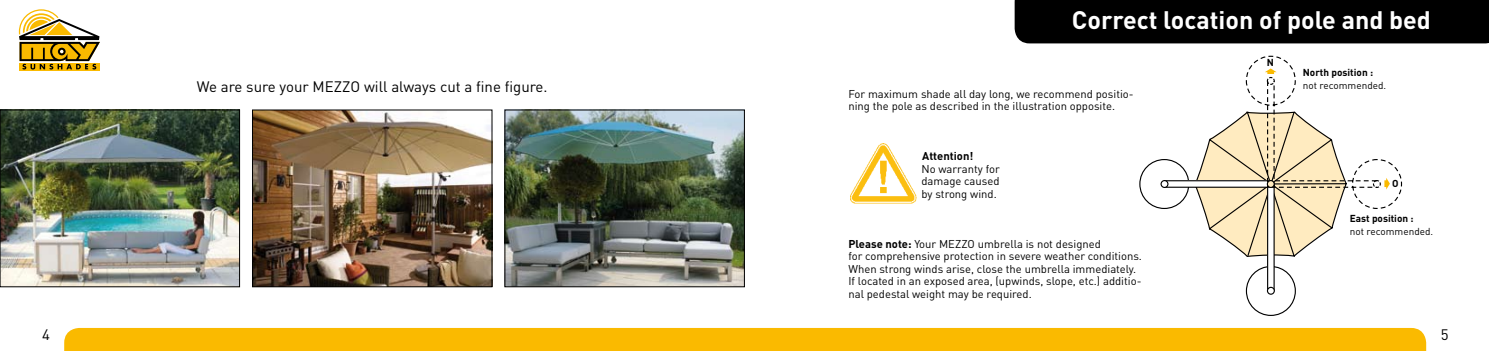
<style>
.page{position:relative;width:1489px;height:351px;background:#fff}
.page>*{position:absolute;margin:0;border:0;box-sizing:border-box;transform-origin:0 0}
.t1{font:700 25px "DIN";color:#fff}
.t2{font:15px "DIN";color:#000}
.t3{font:11.25px/12.5px "DIN";color:#000}
.t4{font:700 11.25px "DIN";color:#000}
.t5{font:10px "DIN";color:#000}
.t6{font:700 10px "DIN";color:#000}
.s1{font-weight:700}
</style>
<div class="page">
<div style="left:64px;top:328px;width:1361px;height:23px;background:#faba00"></div>
<div style="left:1014px;top:0;width:474px;height:43px;background:#000"></div>
<svg style="left:1196px;top:113px;width:142px;height:145px"></svg>
<div style="left:1139px;top:159px;width:50px;height:50px;border:1px solid #000;border-radius:50%"></div>
<div style="left:1164px;top:181px;width:106px;height:6px;background:#fff"></div>
<div style="left:1164px;top:180px;width:107px;height:8px;border:1px solid #000"></div>
<div style="left:1160px;top:180px;width:7px;height:7px;background:#fff;border-radius:50%"></div>
<div style="left:1160px;top:180px;width:8px;height:8px;border:1px solid #000;border-radius:50%"></div>
<div style="left:1245px;top:266px;width:50px;height:50px;border:1px solid #000;border-radius:50%"></div>
<svg style="left:1268px;top:209px;width:4px;height:78px"></svg>
<div style="left:1266px;top:184px;width:8px;height:107px;border:1px solid #000"></div>
<div style="left:1266px;top:287px;width:8px;height:8px;border:1px solid #000;border-radius:50%"></div>
<svg style="left:1245px;top:56px;width:156px;height:153px"></svg>
<img style="left:2px;top:112px;width:236px;height:173px">
<div style="left:0;top:110px;width:240px;height:177px;border:1px solid #000"></div>
<img style="left:254px;top:112px;width:236px;height:173px">
<div style="left:252px;top:110px;width:240px;height:177px;border:1px solid #000"></div>
<img style="left:507px;top:112px;width:235px;height:173px">
<div style="left:505px;top:110px;width:239px;height:177px;border:1px solid #000"></div>
<svg style="left:19px;top:69px;width:80px;height:2px"></svg>
<svg style="left:19px;top:9px;width:81px;height:60px"></svg>
<img style="left:850px;top:144px;width:67px;height:60px">
<h1 class="t1" style="left:1071px;top:4px;width:360px">Correct location of pole and bed</h1>
<h2 class="t2" style="left:197px;top:77px;width:352px">We are sure your MEZZO will always cut a fine figure.</h2>
<p class="t3" style="left:848px;top:87px;width:287px">For maximum shade all day long, we recommend positio&shy;ning the pole as described in the illustration opposite.</p>
<p class="t4" style="left:922px;top:149px;width:53px">Attention!</p>
<p class="t3" style="left:921px;top:162px;width:80px;text-align:justify">No warranty for damage caused by strong wind.</p>
<p class="t3" style="left:848px;top:237px;width:295px"><span class="s1">Please note:</span> Your MEZZO umbrella is not designed<br>for comprehensive protection in severe weather conditions.<br>When strong winds arise, close the umbrella immediately.<br>If located in an exposed area, (upwinds, slope, etc.) additio&shy;nal pedestal weight may be required.</p>
<p class="t6" style="left:1266px;top:56px;width:9px">N</p>
<p class="t6" style="left:1302px;top:66px;width:72px">North position :</p>
<p class="t5" style="left:1302px;top:79px;width:85px">not recommended.</p>
<p class="t6" style="left:1391px;top:177px;width:8px">O</p>
<p class="t6" style="left:1349px;top:212px;width:65px">East position :</p>
<p class="t5" style="left:1349px;top:225px;width:85px">not recommended.</p>
<h2 class="t2" style="left:42px;top:325px;width:9px">4</h2>
<h2 class="t2" style="left:1440px;top:325px;width:9px">5</h2>
</div>
